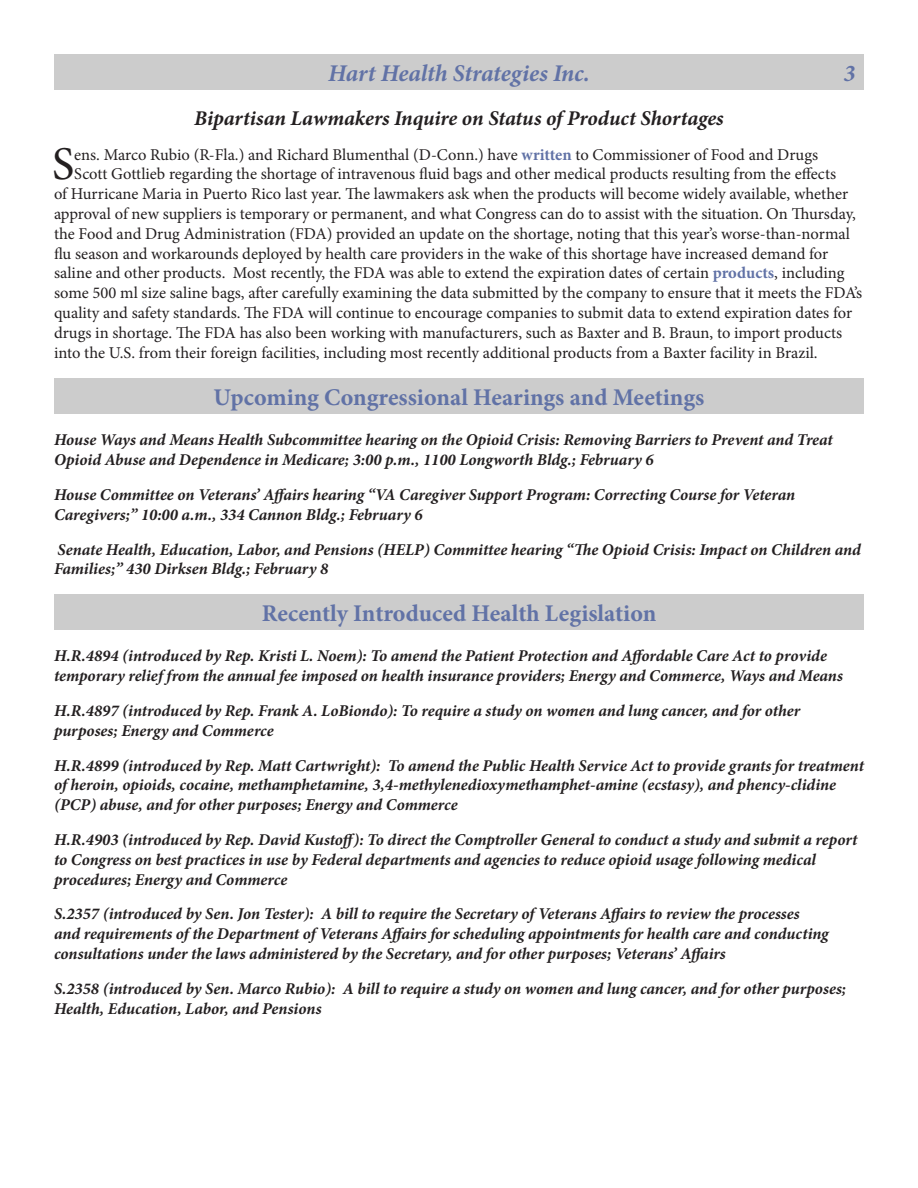
<style>
.page{position:relative;width:918px;height:1188px;background:#fff}
.page>*{position:absolute;margin:0;border:0;box-sizing:border-box;transform-origin:0 0}
.t1{font:46.95px "Minion Pro";color:#231f20}
.t2{font:700 24px "Minion Pro";color:#6172a6}
.t3{font:italic 700 24px "Minion Pro";letter-spacing:-.005em;color:#6172a6}
.t4{font:italic 700 21px "Minion Pro";letter-spacing:-.005em;color:#231f20}
.t5{font:italic 700 16.5px/19.8px "Minion Pro";letter-spacing:-.005em;color:#231f20}
.t6{font:16.5px "Minion Pro";color:#231f20}
.s1{font-weight:700;color:#6172a6}
</style>
<div class="page">
<div style="left:54px;top:378px;width:810px;height:36px;background:#ccc"></div>
<div style="left:54px;top:594px;width:810px;height:36px;background:#ccc"></div>
<div style="left:54px;top:54px;width:810px;height:36px;background:#ccc"></div>
<p class="t3" style="left:328px;top:56px;width:263px">Hart Health Strategies Inc.</p>
<p class="t3" style="left:844px;top:56px;width:13px">3</p>
<p class="t4" style="left:194px;top:103px;width:531px">Bipartisan Lawmakers Inquire on Status of Product Shortages</p>
<p class="t1" style="left:52px;top:133px;width:24px">S</p>
<p class="t6" style="left:74px;top:143px;width:745px">ens. Marco Rubio (R-Fla.) and Richard Blumenthal (D-Conn.) have <span class="s1">written</span> to Commissioner of Food and Drugs</p>
<p class="t6" style="left:74px;top:163px;width:763px">Scott Gottlieb regarding the shortage of intravenous fluid bags and other medical products resulting from the effects</p>
<p class="t6" style="left:54px;top:183px;width:796px">of Hurricane Maria in Puerto Rico last year. The lawmakers ask when the products will become widely available, whether</p>
<p class="t6" style="left:54px;top:203px;width:803px">approval of new suppliers is temporary or permanent, and what Congress can do to assist with the situation. On Thursday,</p>
<p class="t6" style="left:54px;top:222px;width:797px">the Food and Drug Administration (FDA) provided an update on the shortage, noting that this year’s worse-than-normal</p>
<p class="t6" style="left:54px;top:242px;width:776px">flu season and workarounds deployed by health care providers in the wake of this shortage have increased demand for</p>
<p class="t6" style="left:54px;top:262px;width:792px">saline and other products. Most recently, the FDA was able to extend the expiration dates of certain <span class="s1">products</span>, including</p>
<p class="t6" style="left:54px;top:282px;width:810px">some 500 ml size saline bags, after carefully examining the data submitted by the company to ensure that it meets the FDA’s</p>
<p class="t6" style="left:54px;top:302px;width:800px">quality and safety standards. The FDA will continue to encourage companies to submit data to extend expiration dates for</p>
<p class="t6" style="left:54px;top:321px;width:790px">drugs in shortage. The FDA has also been working with manufacturers, such as Baxter and B. Braun, to import products</p>
<p class="t6" style="left:54px;top:341px;width:765px">into the U.S. from their foreign facilities, including most recently additional products from a Baxter facility in Brazil.</p>
<p class="t2" style="left:214px;top:380px;width:492px">Upcoming Congressional Hearings and Meetings</p>
<p class="t5" style="left:54px;top:430px;width:780px">House Ways and Means Health Subcommittee hearing on the Opioid Crisis: Removing Barriers to Prevent and Treat<br>Opioid Abuse and Dependence in Medicare; 3:00 p.m., 1100 Longworth Bldg.; February 6</p>
<p class="t5" style="left:54px;top:485px;width:743px">House Committee on Veterans’ Affairs hearing “VA Caregiver Support Program: Correcting Course for Veteran<br>Caregivers;” 10:00 a.m., 334 Cannon Bldg.; February 6</p>
<p class="t5" style="left:54px;top:539px;width:809px">Senate Health, Education, Labor, and Pensions (HELP) Committee hearing “The Opioid Crisis: Impact on Children and<br>Families;” 430 Dirksen Bldg.; February 8</p>
<p class="t2" style="left:262px;top:596px;width:396px">Recently Introduced Health Legislation</p>
<p class="t5" style="left:54px;top:646px;width:791px">H.R.4894 (introduced by Rep. Kristi L. Noem): To amend the Patient Protection and Affordable Care Act to provide temporary relief from the annual fee imposed on health insurance providers; Energy and Commerce, Ways and Means</p>
<p class="t5" style="left:54px;top:701px;width:748px">H.R.4897 (introduced by Rep. Frank A. LoBiondo): To require a study on women and lung cancer, and for other purposes; Energy and Commerce</p>
<p class="t5" style="left:54px;top:755px;width:812px">H.R.4899 (introduced by Rep. Matt Cartwright): To amend the Public Health Service Act to provide grants for treatment of heroin, opioids, cocaine, methamphetamine, 3,4-methylenedioxymethamphet-amine (ecstasy), and phency-clidine (PCP) abuse, and for other purposes; Energy and Commerce</p>
<p class="t5" style="left:54px;top:830px;width:805px">H.R.4903 (introduced by Rep. David Kustoff): To direct the Comptroller General to conduct a study and submit a report to Congress on best practices in use by Federal departments and agencies to reduce opioid usage following medical procedures; Energy and Commerce</p>
<p class="t5" style="left:54px;top:904px;width:776px">S.2357 (introduced by Sen. Jon Tester): A bill to require the Secretary of Veterans Affairs to review the processes and requirements of the Department of Veterans Affairs for scheduling appointments for health care and conducting consultations under the laws administered by the Secretary, and for other purposes; Veterans’ Affairs</p>
<p class="t5" style="left:54px;top:978px;width:794px">S.2358 (introduced by Sen. Marco Rubio): A bill to require a study on women and lung cancer, and for other purposes;<br>Health, Education, Labor, and Pensions</p>
</div>
